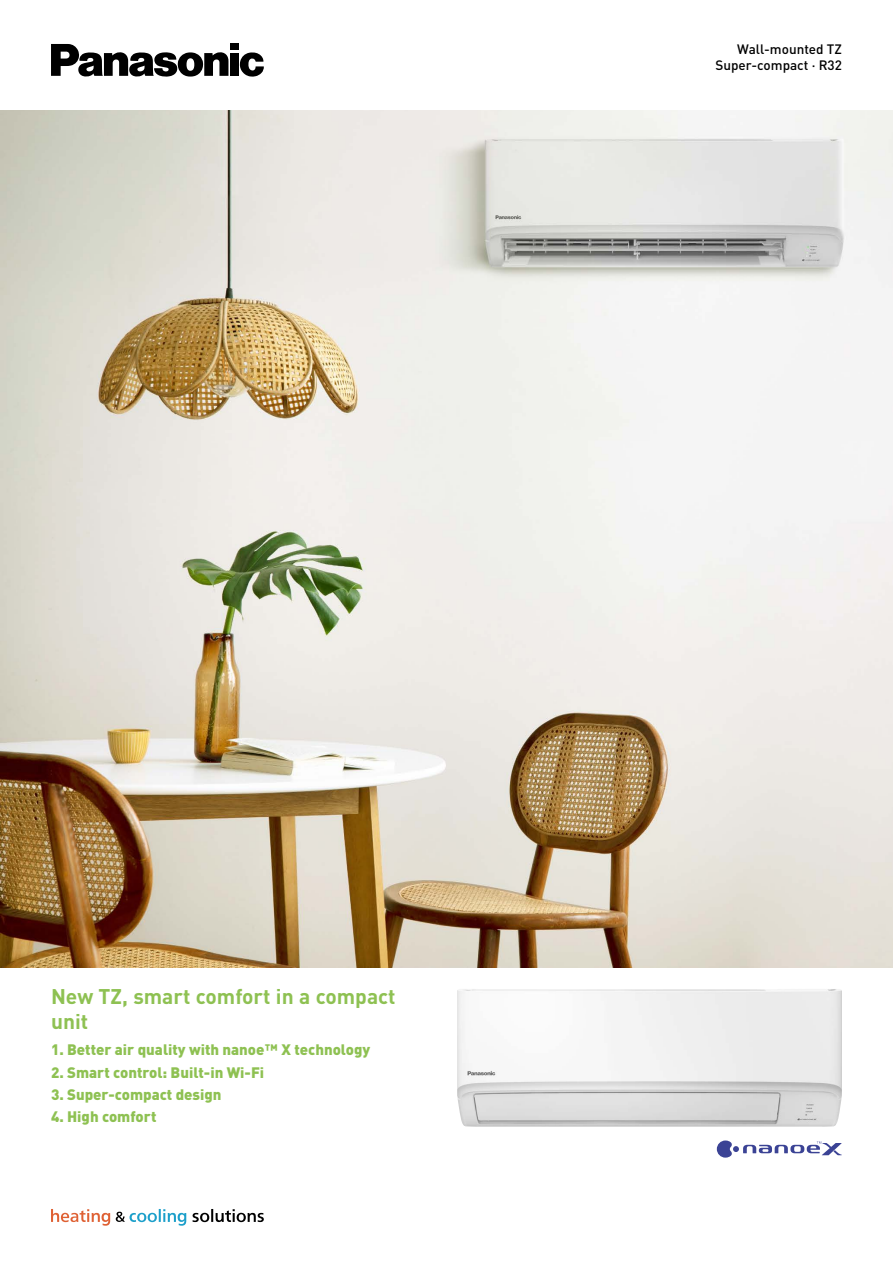
<style>
.page{position:relative;width:893px;height:1263px;background:#fff}
.page>*{position:absolute;margin:0;border:0;box-sizing:border-box;transform-origin:0 0}
.t1{font:700 21px/25.2px "DIN Pro";color:#8ec152}
.t2{font:900 15px "DIN Pro";color:#8ec152}
.t3{font:500 13.5px/16.2px "DIN Pro";color:#000;text-align:right}
</style>
<div class="page">
<img style="left:0;top:111px;width:893px;height:856px">
<svg style="left:193px;top:1209px;width:71px;height:13px"></svg>
<svg style="left:116px;top:1209px;width:70px;height:17px"></svg>
<svg style="left:51px;top:1209px;width:59px;height:17px"></svg>
<svg style="left:240px;top:52px;width:24px;height:25px"></svg>
<div style="left:230px;top:44px;width:9px;height:6px;background:#000"></div>
<div style="left:230px;top:53px;width:9px;height:23px;background:#000"></div>
<svg style="left:51px;top:44px;width:177px;height:33px"></svg>
<img style="left:457px;top:989px;width:385px;height:138px">
<svg style="left:717px;top:1140px;width:125px;height:17px"></svg>
<p class="t3" style="left:715px;top:40px;width:128px">Wall-mounted TZ<br>Super-compact · R32</p>
<h1 class="t1" style="left:51px;top:981px;width:346px">New TZ, smart comfort in a compact unit</h1>
<p class="t2" style="left:51px;top:1038px;width:321px">1. Better air quality with nanoe™ X technology</p>
<p class="t2" style="left:51px;top:1060px;width:215px">2. Smart control: Built-in Wi-Fi</p>
<p class="t2" style="left:51px;top:1082px;width:172px">3. Super-compact design</p>
<p class="t2" style="left:51px;top:1105px;width:107px">4. High comfort</p>
</div>
